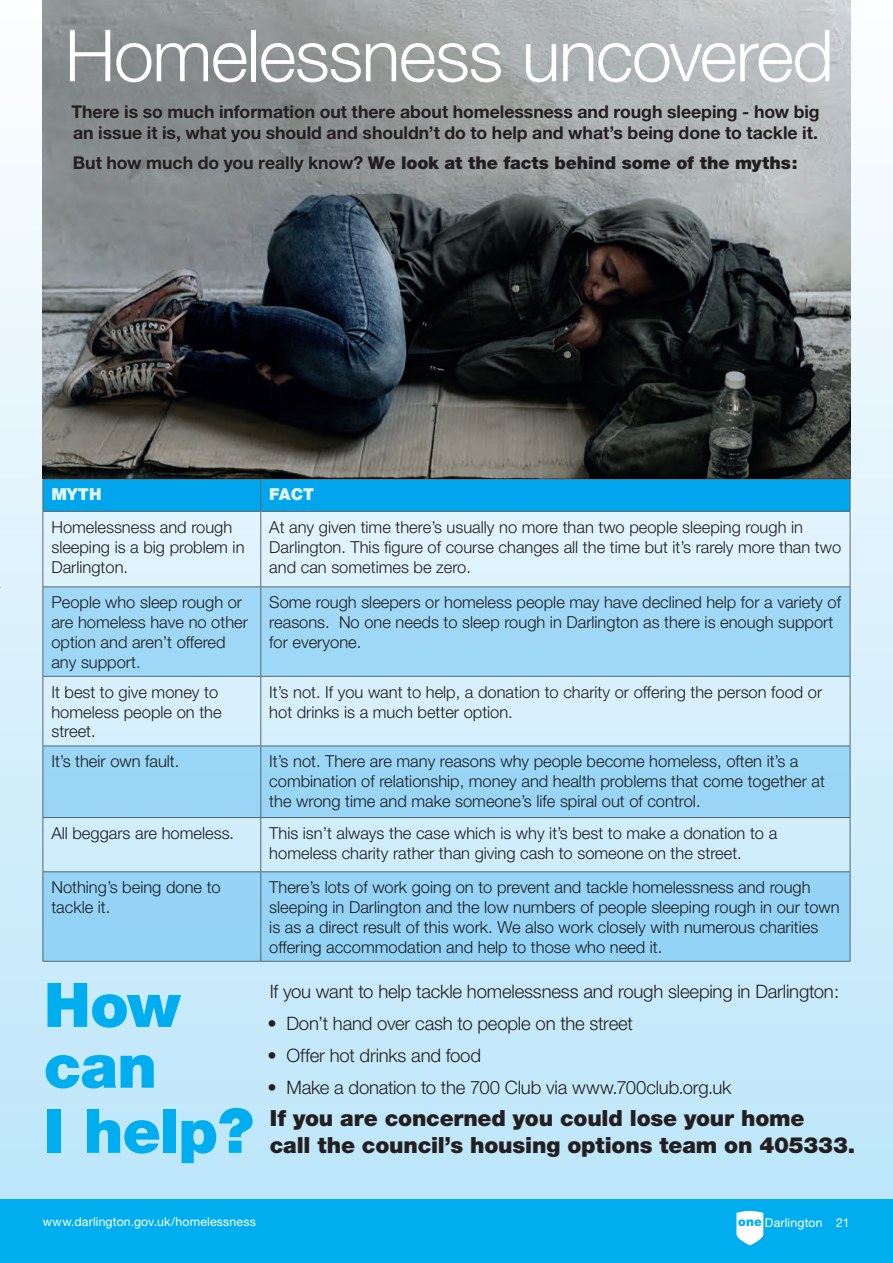
<style>
.page{position:relative;width:893px;height:1263px;background:#fff}
.page>*{position:absolute;margin:0;border:0;box-sizing:border-box;transform-origin:0 0}
.t1{font:300 72px "Helvetica Neue";letter-spacing:-.02em;color:#fff}
.t2{font:900 61.5px "Helvetica Neue";letter-spacing:-.02em;color:#00aeef}
.t3{font:900 22.35px/26.7px "Helvetica Neue";letter-spacing:-.01em;color:#231f20}
.t4{font:300 18.6px "Helvetica Neue";letter-spacing:-.01em;color:#231f20}
.t5{font:700 17.7px/21.1px "Helvetica Neue";color:#231f20}
.t6{font:900 17.7px "Helvetica Neue";letter-spacing:-.01em;color:#231f20}
.t7{font:300 16.5px/19.8px "Helvetica Neue";color:#231f20}
.t8{font:900 16.5px "Helvetica Neue";color:#fff}
.t9{font:12.3px "Helvetica Neue";letter-spacing:.015em;color:#fff}
.s1{font-weight:700}
.s2{font-weight:900;color:#00aeef}
</style>
<div class="page">
<div style="left:0;top:0;width:893px;height:1263px;background:linear-gradient(to bottom,#f8f9f9,#bae5fa)"></div>
<img style="left:43px;top:0;width:807px;height:479px">
<svg style="left:0;top:587px;width:1px;height:45px"></svg>
<div style="left:44px;top:480px;width:806px;height:31px;background:#00a6ed"></div>
<div style="left:44px;top:512px;width:806px;height:74px;background:#e0f3fc"></div>
<svg style="left:44px;top:587px;width:806px;height:374px;background:#acddf7"></svg>
<hr style="left:43px;top:479px;width:218px;height:1px;background:#6c6d70">
<hr style="left:43px;top:479px;width:1px;height:32px;background:#6c6d70">
<hr style="left:261px;top:479px;width:589px;height:1px;background:#6c6d70">
<hr style="left:260px;top:479px;width:1px;height:32px;background:#6c6d70">
<hr style="left:850px;top:479px;width:1px;height:32px;background:#6c6d70">
<hr style="left:43px;top:511px;width:218px;height:1px;background:#6c6d70">
<hr style="left:43px;top:512px;width:1px;height:74px;background:#6c6d70">
<hr style="left:261px;top:511px;width:589px;height:1px;background:#6c6d70">
<hr style="left:260px;top:512px;width:1px;height:74px;background:#6c6d70">
<hr style="left:850px;top:512px;width:1px;height:74px;background:#6c6d70">
<hr style="left:43px;top:586px;width:218px;height:1px;background:#6c6d70">
<hr style="left:43px;top:587px;width:1px;height:89px;background:#6c6d70">
<hr style="left:261px;top:586px;width:589px;height:1px;background:#6c6d70">
<hr style="left:260px;top:587px;width:1px;height:89px;background:#6c6d70">
<hr style="left:850px;top:587px;width:1px;height:89px;background:#6c6d70">
<hr style="left:43px;top:676px;width:218px;height:1px;background:#6c6d70">
<hr style="left:43px;top:677px;width:1px;height:68px;background:#6c6d70">
<hr style="left:261px;top:676px;width:589px;height:1px;background:#6c6d70">
<hr style="left:260px;top:677px;width:1px;height:68px;background:#6c6d70">
<hr style="left:850px;top:677px;width:1px;height:68px;background:#6c6d70">
<hr style="left:43px;top:745px;width:218px;height:1px;background:#6c6d70">
<hr style="left:43px;top:746px;width:1px;height:71px;background:#6c6d70">
<hr style="left:261px;top:745px;width:589px;height:1px;background:#6c6d70">
<hr style="left:260px;top:746px;width:1px;height:71px;background:#6c6d70">
<hr style="left:850px;top:746px;width:1px;height:71px;background:#6c6d70">
<hr style="left:43px;top:817px;width:218px;height:1px;background:#6c6d70">
<hr style="left:43px;top:818px;width:1px;height:53px;background:#6c6d70">
<hr style="left:261px;top:817px;width:589px;height:1px;background:#6c6d70">
<hr style="left:260px;top:818px;width:1px;height:53px;background:#6c6d70">
<hr style="left:850px;top:818px;width:1px;height:53px;background:#6c6d70">
<hr style="left:43px;top:871px;width:218px;height:1px;background:#6c6d70">
<hr style="left:43px;top:872px;width:1px;height:89px;background:#6c6d70">
<hr style="left:261px;top:871px;width:589px;height:1px;background:#6c6d70">
<hr style="left:260px;top:872px;width:1px;height:89px;background:#6c6d70">
<hr style="left:850px;top:872px;width:1px;height:89px;background:#6c6d70">
<hr style="left:43px;top:961px;width:218px;height:1px;background:#6c6d70">
<hr style="left:261px;top:961px;width:589px;height:1px;background:#6c6d70">
<div style="left:0;top:1199px;width:893px;height:64px;background:#00aeef"></div>
<svg style="left:736px;top:1210px;width:28px;height:36px"></svg>
<p class="t1" style="left:65px;top:12px;width:770px">Homelessness uncovered</p>
<p class="t5" style="left:71px;top:100px;width:750px">There is so much information out there about homelessness and rough sleeping - how big an issue it is, what you should and shouldn’t do to help and what’s being done to tackle it.</p>
<p class="t6" style="left:73px;top:152px;width:726px"><span class="s1">But how much do you really know?</span> We look at the facts behind some of the myths:</p>
<p class="t8" style="left:51px;top:485px;width:52px">MYTH</p>
<p class="t8" style="left:269px;top:485px;width:46px">FACT</p>
<p class="t7" style="left:51px;top:517px;width:195px">Homelessness and rough sleeping is a big problem in<br>Darlington.</p>
<p class="t7" style="left:269px;top:517px;width:573px">At any given time there’s usually no more than two people sleeping rough in<br>Darlington. This figure of course changes all the time but it’s rarely more than two and can sometimes be zero.</p>
<p class="t7" style="left:51px;top:592px;width:198px">People who sleep rough or are homeless have no other option and aren’t offered any support.</p>
<p class="t7" style="left:269px;top:592px;width:573px">Some rough sleepers or homeless people may have declined help for a variety of reasons. No one needs to sleep rough in Darlington as there is enough support for everyone.</p>
<p class="t7" style="left:51px;top:682px;width:172px">It best to give money to homeless people on the street.</p>
<p class="t7" style="left:269px;top:682px;width:554px">It’s not. If you want to help, a donation to charity or offering the person food or hot drinks is a much better option.</p>
<p class="t7" style="left:51px;top:751px;width:130px">It’s their own fault.</p>
<p class="t7" style="left:269px;top:751px;width:557px">It’s not. There are many reasons why people become homeless, often it’s a combination of relationship, money and health problems that come together at the wrong time and make someone’s life spiral out of control.</p>
<p class="t7" style="left:51px;top:823px;width:184px">All beggars are homeless.</p>
<p class="t7" style="left:269px;top:823px;width:509px">This isn’t always the case which is why it’s best to make a donation to a homeless charity rather than giving cash to someone on the street.</p>
<p class="t7" style="left:51px;top:877px;width:171px">Nothing’s being done to tackle it.</p>
<p class="t7" style="left:269px;top:877px;width:572px">There’s lots of work going on to prevent and tackle homelessness and rough sleeping in Darlington and the low numbers of people sleeping rough in our town is as a direct result of this work. We also work closely with numerous charities offering accommodation and help to those who need it.</p>
<p class="t2" style="left:44px;top:968px;width:138px">How</p>
<p class="t4" style="left:270px;top:980px;width:571px">If you want to help tackle homelessness and rough sleeping in Darlington:</p>
<p class="t4" style="left:267px;top:1012px;width:367px">• Don’t hand over cash to people on the street</p>
<p class="t2" style="left:44px;top:1029px;width:115px">can</p>
<p class="t4" style="left:267px;top:1044px;width:215px">• Offer hot drinks and food</p>
<p class="t4" style="left:267px;top:1076px;width:466px">• Make a donation to the 700 Club via www.700club.org.uk</p>
<p class="t2" style="left:44px;top:1094px;width:211px">I help?</p>
<p class="t3" style="left:270px;top:1105px;width:587px">If you are concerned you could lose your home<br>call the council’s housing options team on 405333.</p>
<p class="t9" style="left:43px;top:1214px;width:215px">www.darlington.gov.uk/homelessness</p>
<p class="t9" style="left:738px;top:1215px;width:113px"><span class="s2">one</span> Darlington 21</p>
</div>
